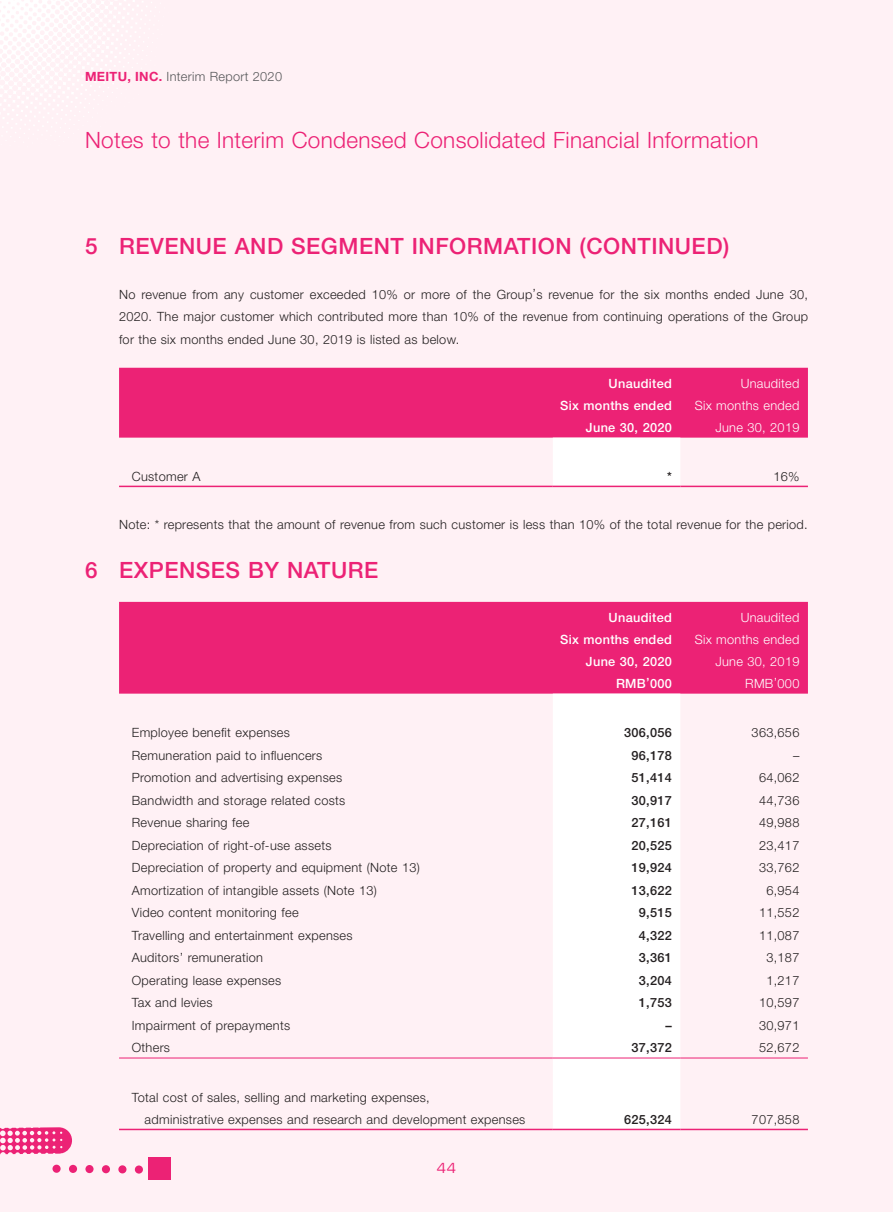
<style>
.page{position:relative;width:893px;height:1212px;background:#fff1f5}
.page>*{position:absolute;margin:0;border:0;box-sizing:border-box;transform-origin:0 0}
.t1{font:300 22.5px "Helvetica Neue LT Std";letter-spacing:.015em;color:#ec2275}
.Heading_1{font:500 22.5px "Helvetica Neue LT Std";letter-spacing:.025em;color:#ec2275}
.t2{font:13.5px "Eurostile LT Std";color:#ec2275}
.Body_Text{font:300 12.75px/22.5px "Helvetica Neue LT Std";letter-spacing:.025em;color:#231f20;text-align:justify}
.Body_Text-2{font:500 12.75px "Helvetica Neue LT Std";letter-spacing:.025em;color:#231f20}
.Body_Text-3{font:500 12.75px "Helvetica Neue LT Std";letter-spacing:.025em;color:#fff}
.Body_Text-4{font:300 12.75px "Helvetica Neue LT Std";letter-spacing:.025em;color:#fff}
.t3{font:300 12.75px "Helvetica Neue LT Std";letter-spacing:.025em;color:#57585a}
.s1{font-weight:700;color:#ec2275}
</style>
<div class="page">
<svg style="left:52px;top:1164px;width:9px;height:9px"></svg>
<div style="left:69px;top:1165px;width:8px;height:8px;background:#ec2275;border-radius:50%"></div>
<div style="left:85px;top:1165px;width:9px;height:8px;background:#ec2275;border-radius:50%"></div>
<div style="left:102px;top:1165px;width:8px;height:8px;background:#ec2275;border-radius:50%"></div>
<div style="left:118px;top:1165px;width:9px;height:8px;background:#ec2275;border-radius:50%"></div>
<div style="left:135px;top:1165px;width:8px;height:8px;background:#ec2275;border-radius:50%"></div>
<div style="left:148px;top:1158px;width:23px;height:22px;background:#ec2275"></div>
<svg style="left:0;top:0;width:156px;height:138px"></svg>
<svg style="left:0;top:1127px;width:72px;height:28px"></svg>
<div style="left:119px;top:368px;width:689px;height:70px;background:#ec2275"></div>
<div style="left:553px;top:438px;width:127px;height:48px;background:#fff"></div>
<hr style="left:119px;top:486px;width:434px;height:1px;background:#ec2275">
<hr style="left:553px;top:486px;width:127px;height:1px;background:#ec2275">
<hr style="left:680px;top:486px;width:128px;height:1px;background:#ec2275">
<div style="left:119px;top:602px;width:689px;height:92px;background:#ec2275"></div>
<div style="left:553px;top:694px;width:127px;height:435px;background:#fff"></div>
<hr style="left:119px;top:1058px;width:434px;height:1px;background:#ec2275">
<hr style="left:553px;top:1058px;width:127px;height:1px;background:#ec2275">
<hr style="left:680px;top:1058px;width:128px;height:1px;background:#ec2275">
<hr style="left:119px;top:1129px;width:434px;height:1px;background:#ec2275">
<hr style="left:553px;top:1129px;width:127px;height:1px;background:#ec2275">
<hr style="left:680px;top:1129px;width:128px;height:1px;background:#ec2275">
<p class="t3" style="left:85px;top:68px;width:199px"><span class="s1">MEITU, INC.</span> Interim Report 2020</p>
<h1 class="t1" style="left:85px;top:127px;width:675px">Notes to the Interim Condensed Consolidated Financial Information</h1>
<p class="Heading_1" style="left:85px;top:232px;width:646px">5 REVENUE AND SEGMENT INFORMATION (CONTINUED)</p>
<p class="Body_Text" style="left:119px;top:283px;width:690px">No revenue from any customer exceeded 10% or more of the Group’s revenue for the six months ended June 30, 2020. The major customer which contributed more than 10% of the revenue from continuing operations of the Group for the six months ended June 30, 2019 is listed as below.</p>
<p class="Body_Text-3" style="left:609px;top:376px;width:65px">Unaudited</p>
<p class="Body_Text-4" style="left:741px;top:376px;width:60px">Unaudited</p>
<p class="Body_Text-3" style="left:560px;top:398px;width:113px">Six months ended</p>
<p class="Body_Text-4" style="left:695px;top:398px;width:106px">Six months ended</p>
<p class="Body_Text-3" style="left:586px;top:420px;width:87px">June 30, 2020</p>
<p class="Body_Text-4" style="left:715px;top:419px;width:86px">June 30, 2019</p>
<p class="Body_Text" style="left:132px;top:465px;width:70px">Customer A</p>
<p class="Body_Text-2" style="left:667px;top:469px;width:6px">*</p>
<p class="Body_Text" style="left:773px;top:465px;width:28px">16%</p>
<p class="Body_Text" style="left:119px;top:513px;width:690px">Note: * represents that the amount of revenue from such customer is less than 10% of the total revenue for the period.</p>
<p class="Heading_1" style="left:85px;top:556px;width:295px">6 EXPENSES BY NATURE</p>
<p class="Body_Text-3" style="left:609px;top:610px;width:65px">Unaudited</p>
<p class="Body_Text-4" style="left:741px;top:610px;width:60px">Unaudited</p>
<p class="Body_Text-3" style="left:560px;top:632px;width:113px">Six months ended</p>
<p class="Body_Text-4" style="left:695px;top:632px;width:106px">Six months ended</p>
<p class="Body_Text-3" style="left:586px;top:654px;width:87px">June 30, 2020</p>
<p class="Body_Text-4" style="left:715px;top:654px;width:86px">June 30, 2019</p>
<p class="Body_Text-3" style="left:616px;top:676px;width:57px">RMB’000</p>
<p class="Body_Text-4" style="left:745px;top:675px;width:56px">RMB’000</p>
<p class="Body_Text" style="left:132px;top:721px;width:160px">Employee benefit expenses</p>
<p class="Body_Text-2" style="left:624px;top:725px;width:49px">306,056</p>
<p class="Body_Text" style="left:752px;top:721px;width:49px">363,656</p>
<p class="Body_Text" style="left:132px;top:743px;width:192px">Remuneration paid to influencers</p>
<p class="Body_Text-2" style="left:631px;top:747px;width:42px">96,178</p>
<p class="Body_Text" style="left:793px;top:743px;width:8px">–</p>
<p class="Body_Text" style="left:132px;top:766px;width:212px">Promotion and advertising expenses</p>
<p class="Body_Text-2" style="left:631px;top:770px;width:42px">51,414</p>
<p class="Body_Text" style="left:759px;top:766px;width:42px">64,062</p>
<p class="Body_Text" style="left:132px;top:788px;width:215px">Bandwidth and storage related costs</p>
<p class="Body_Text-2" style="left:631px;top:792px;width:42px">30,917</p>
<p class="Body_Text" style="left:759px;top:788px;width:42px">44,736</p>
<p class="Body_Text" style="left:132px;top:811px;width:119px">Revenue sharing fee</p>
<p class="Body_Text-2" style="left:631px;top:815px;width:42px">27,161</p>
<p class="Body_Text" style="left:759px;top:811px;width:42px">49,988</p>
<p class="Body_Text" style="left:132px;top:833px;width:201px">Depreciation of right-of-use assets</p>
<p class="Body_Text-2" style="left:631px;top:837px;width:42px">20,525</p>
<p class="Body_Text" style="left:759px;top:833px;width:42px">23,417</p>
<p class="Body_Text" style="left:132px;top:856px;width:290px">Depreciation of property and equipment (Note 13)</p>
<p class="Body_Text-2" style="left:631px;top:860px;width:42px">19,924</p>
<p class="Body_Text" style="left:759px;top:856px;width:42px">33,762</p>
<p class="Body_Text" style="left:132px;top:878px;width:247px">Amortization of intangible assets (Note 13)</p>
<p class="Body_Text-2" style="left:631px;top:882px;width:42px">13,622</p>
<p class="Body_Text" style="left:766px;top:878px;width:35px">6,954</p>
<p class="Body_Text" style="left:132px;top:901px;width:168px">Video content monitoring fee</p>
<p class="Body_Text-2" style="left:639px;top:905px;width:35px">9,515</p>
<p class="Body_Text" style="left:759px;top:901px;width:42px">11,552</p>
<p class="Body_Text" style="left:132px;top:923px;width:222px">Travelling and entertainment expenses</p>
<p class="Body_Text-2" style="left:639px;top:927px;width:35px">4,322</p>
<p class="Body_Text" style="left:759px;top:923px;width:42px">11,087</p>
<p class="Body_Text" style="left:132px;top:946px;width:133px">Auditors’ remuneration</p>
<p class="Body_Text-2" style="left:639px;top:950px;width:35px">3,361</p>
<p class="Body_Text" style="left:766px;top:946px;width:35px">3,187</p>
<p class="Body_Text" style="left:132px;top:968px;width:151px">Operating lease expenses</p>
<p class="Body_Text-2" style="left:639px;top:972px;width:35px">3,204</p>
<p class="Body_Text" style="left:766px;top:968px;width:35px">1,217</p>
<p class="Body_Text" style="left:132px;top:991px;width:82px">Tax and levies</p>
<p class="Body_Text-2" style="left:639px;top:995px;width:35px">1,753</p>
<p class="Body_Text" style="left:759px;top:991px;width:42px">10,597</p>
<p class="Body_Text" style="left:132px;top:1013px;width:160px">Impairment of prepayments</p>
<p class="Body_Text-2" style="left:665px;top:1017px;width:8px">–</p>
<p class="Body_Text" style="left:759px;top:1013px;width:42px">30,971</p>
<p class="Body_Text" style="left:132px;top:1036px;width:40px">Others</p>
<p class="Body_Text-2" style="left:631px;top:1040px;width:42px">37,372</p>
<p class="Body_Text" style="left:759px;top:1036px;width:42px">52,672</p>
<p class="Body_Text" style="left:145px;top:1085px;width:382px;text-indent:-13px">Total cost of sales, selling and marketing expenses,<br>administrative expenses and research and development expenses</p>
<p class="Body_Text-2" style="left:624px;top:1112px;width:49px">625,324</p>
<p class="Body_Text" style="left:752px;top:1108px;width:49px">707,858</p>
<p class="t2" style="left:437px;top:1160px;width:21px">44</p>
</div>
